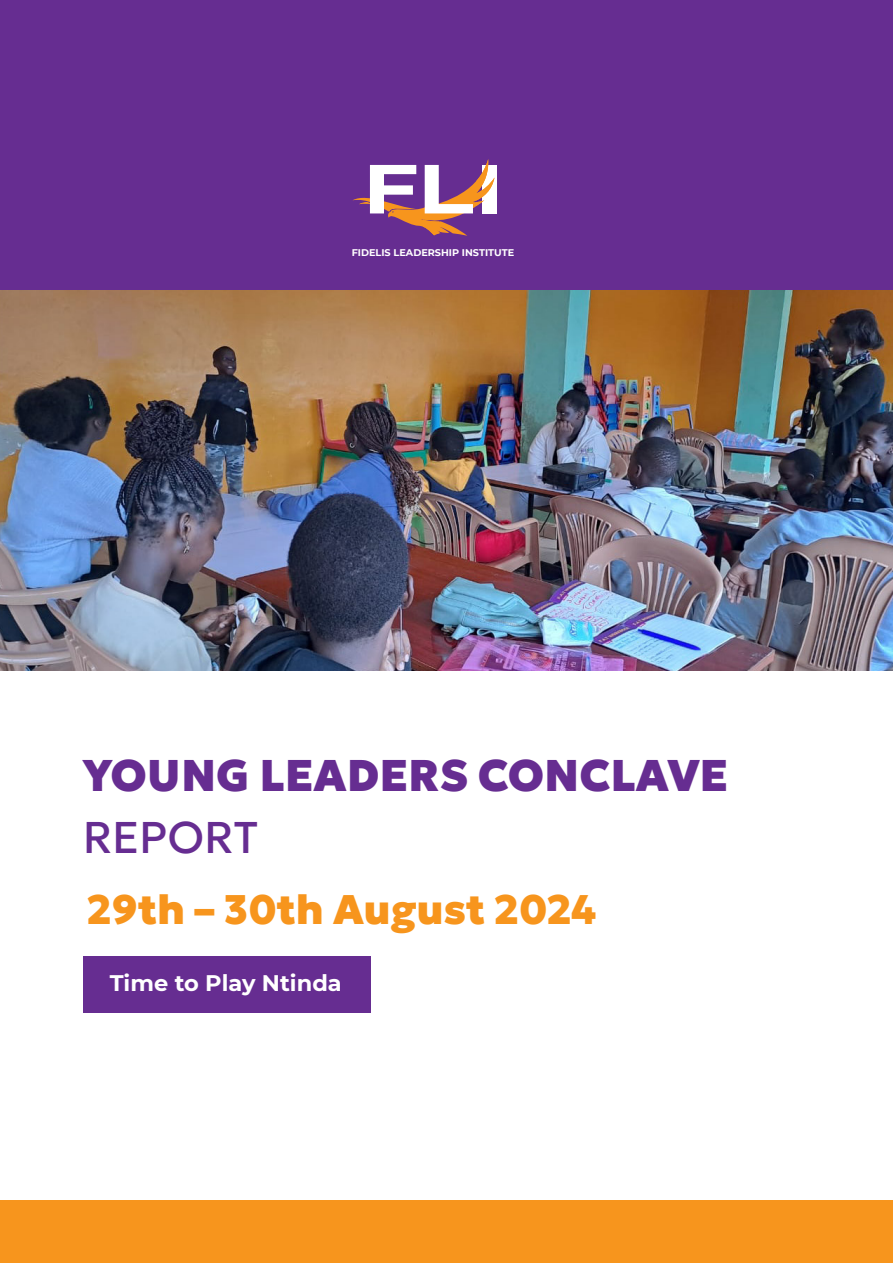
<style>
.page{position:relative;width:893px;height:1263px;background:#fff}
.page>*{position:absolute;margin:0;border:0;box-sizing:border-box;transform-origin:0 0}
.t1{font:100 44.4px/61.5px "Geologica";color:#662d91}
.t2{font:100 41.25px "Geologica";color:#f7951d}
.t3{font:700 22.5px "Montserrat";color:#fff}
.t4{font:700 9.75px "Montserrat";color:#fff}
</style>
<div class="page">
<div style="left:0;top:0;width:893px;height:306px;background:#662d91"></div>
<div style="left:483px;top:165px;width:14px;height:48px;background:#fff"></div>
<svg style="left:353px;top:159px;width:142px;height:77px"></svg>
<div style="left:83px;top:956px;width:288px;height:57px;background:#662d91"></div>
<img style="left:0;top:290px;width:893px;height:380px">
<div style="left:0;top:1200px;width:893px;height:63px;background:#f7951d"></div>
<p class="t4" style="left:352px;top:245px;width:164px">FIDELIS LEADERSHIP INSTITUTE</p>
<h1 class="t1" style="left:83px;top:741px;width:647px">YOUNG LEADERS CONCLAVE<br>REPORT</h1>
<h2 class="t2" style="left:87px;top:873px;width:511px">29th – 30th August 2024</h2>
<h3 class="t3" style="left:110px;top:967px;width:233px">Time to Play Ntinda</h3>
</div>
